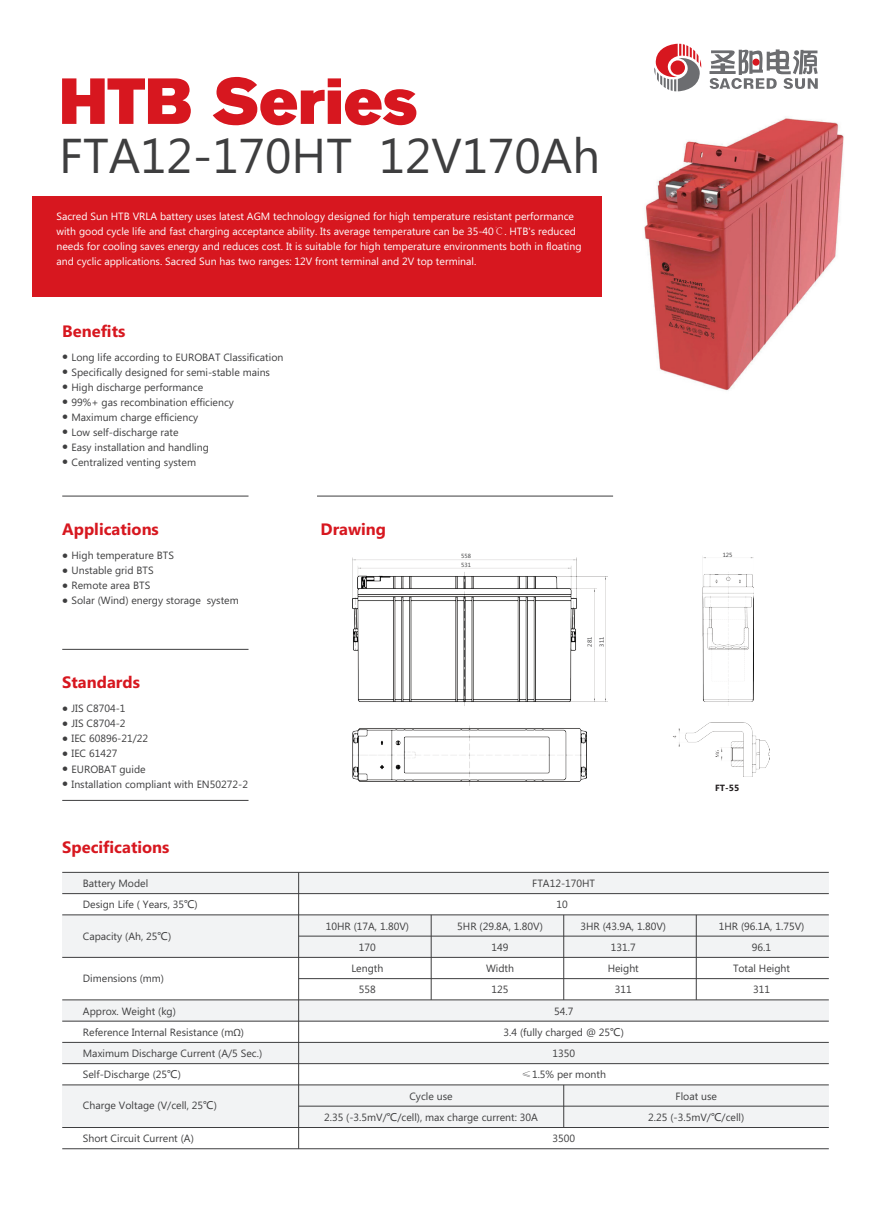
<style>
.page{position:relative;width:893px;height:1212px;background:#fff}
.page>*{position:absolute;margin:0;border:0;box-sizing:border-box;transform-origin:0 0}
.t1{font:64.35px "Akzidenz Grotesk BQ Super";color:#d7171f}
.t2{font:48.9px "Microsoft Phags Pa";color:#3e3e3f}
.t3{font:700 16.5px "Microsoft Phags Pa";color:#d7171f}
.t4{font:10.5px/21px "Microsoft Phags Pa";color:#3e3e3f;text-align:center}
.t5{font:10.5px/15px "Microsoft Phags Pa";color:#fff}
.t6{font:700 9px "Microsoft Phags Pa";color:#231f20}
.t7{font:6px/12px "Microsoft Phags Pa";color:#3e3e3f}
.s1{font-family:"Adobe Song Std";font-weight:300}
.s2{font-family:"Adobe Song Std";font-weight:300;font-size:6px}
.s3{font-family:"Microsoft Ya Hei"}
.s4{font-family:"Myriad Pro"}
</style>
<div class="page">
<div style="left:33px;top:196px;width:580px;height:101px;background:#d7171f"></div>
<svg style="left:654px;top:44px;width:48px;height:47px"></svg>
<svg style="left:709px;top:49px;width:109px;height:40px"></svg>
<div style="left:752px;top:59px;width:7px;height:7px;background:#d7171f;border-radius:50%"></div>
<hr style="left:62px;top:496px;width:187px;height:1px;background:#3e3e3f">
<hr style="left:317px;top:496px;width:296px;height:1px;background:#3e3e3f">
<hr style="left:62px;top:649px;width:187px;height:1px;background:#3e3e3f">
<hr style="left:62px;top:800px;width:187px;height:1px;background:#3e3e3f">
<div style="left:62px;top:1085px;width:767px;height:42px;background:#f2f3f4"></div>
<div style="left:62px;top:872px;width:767px;height:21px;background:#f2f3f4"></div>
<div style="left:62px;top:915px;width:767px;height:42px;background:#f2f3f4"></div>
<div style="left:62px;top:1000px;width:767px;height:21px;background:#f2f3f4"></div>
<div style="left:62px;top:1042px;width:767px;height:21px;background:#f2f3f4"></div>
<hr style="left:62px;top:872px;width:767px;height:1px;background:#3e3e3f">
<hr style="left:62px;top:893px;width:767px;height:1px;background:#3e3e3f">
<hr style="left:62px;top:914px;width:767px;height:1px;background:#3e3e3f">
<hr style="left:299px;top:936px;width:530px;height:1px;background:#3e3e3f">
<hr style="left:62px;top:957px;width:767px;height:1px;background:#3e3e3f">
<hr style="left:299px;top:978px;width:530px;height:1px;background:#3e3e3f">
<hr style="left:62px;top:999px;width:767px;height:1px;background:#3e3e3f">
<hr style="left:62px;top:1021px;width:767px;height:1px;background:#3e3e3f">
<hr style="left:62px;top:1042px;width:767px;height:1px;background:#3e3e3f">
<hr style="left:62px;top:1063px;width:767px;height:1px;background:#3e3e3f">
<hr style="left:62px;top:1084px;width:767px;height:1px;background:#3e3e3f">
<hr style="left:62px;top:1127px;width:767px;height:1px;background:#3e3e3f">
<hr style="left:62px;top:1148px;width:767px;height:1px;background:#3e3e3f">
<hr style="left:299px;top:1106px;width:530px;height:1px;background:#3e3e3f">
<hr style="left:298px;top:872px;width:1px;height:277px;background:#3e3e3f">
<hr style="left:431px;top:915px;width:1px;height:85px;background:#3e3e3f">
<hr style="left:563px;top:915px;width:1px;height:85px;background:#3e3e3f">
<hr style="left:696px;top:915px;width:1px;height:85px;background:#3e3e3f">
<hr style="left:563px;top:1085px;width:1px;height:42px;background:#3e3e3f">
<img style="left:673px;top:722px;width:96px;height:54px">
<img style="left:602px;top:118px;width:242px;height:273px">
<img style="left:353px;top:557px;width:254px;height:149px">
<img style="left:702px;top:557px;width:52px;height:145px">
<img style="left:353px;top:725px;width:234px;height:60px">
<h1 class="t1" style="left:59px;top:64px;width:360px">HTB Series</h1>
<h2 class="t2" style="left:59px;top:122px;width:542px">FTA12-170HT 12V170Ah</h2>
<p class="t5" style="left:57px;top:208px;width:526px">Sacred Sun HTB VRLA battery uses latest AGM technology designed for high temperature resistant performance with good cycle life and fast charging acceptance ability. Its average temperature can be 35-40<span class="s1">℃</span>. HTB's reduced needs for cooling saves energy and reduces cost. It is suitable for high temperature environments both in floating and cyclic applications. Sacred Sun has two ranges: 12V front terminal and 2V top terminal.</p>
<h3 class="t3" style="left:62px;top:319px;width:65px">Benefits</h3>
<p class="t4" style="left:62px;top:346px;width:223px"><span class="s2">●</span> Long life according to EUROBAT Classification</p>
<p class="t4" style="left:62px;top:361px;width:209px"><span class="s2">●</span> Specifically designed for semi-stable mains</p>
<p class="t4" style="left:62px;top:376px;width:142px"><span class="s2">●</span> High discharge performance</p>
<p class="t4" style="left:62px;top:391px;width:173px"><span class="s2">●</span> 99%+ gas recombination efficiency</p>
<p class="t4" style="left:62px;top:406px;width:138px"><span class="s2">●</span> Maximum charge efficiency</p>
<p class="t4" style="left:62px;top:421px;width:118px"><span class="s2">●</span> Low self-discharge rate</p>
<p class="t4" style="left:62px;top:436px;width:148px"><span class="s2">●</span> Easy installation and handling</p>
<p class="t4" style="left:62px;top:451px;width:135px"><span class="s2">●</span> Centralized venting system</p>
<h3 class="t3" style="left:62px;top:517px;width:98px">Applications</h3>
<p class="t4" style="left:62px;top:544px;width:113px"><span class="s2">●</span> High temperature BTS</p>
<p class="t4" style="left:62px;top:559px;width:93px"><span class="s2">●</span> Unstable grid BTS</p>
<p class="t4" style="left:62px;top:574px;width:89px"><span class="s2">●</span> Remote area BTS</p>
<p class="t4" style="left:62px;top:589px;width:178px"><span class="s2">●</span> Solar (Wind) energy storage system</p>
<h3 class="t3" style="left:62px;top:671px;width:79px">Standards</h3>
<p class="t4" style="left:62px;top:698px;width:65px"><span class="s2">●</span> JIS C8704-1</p>
<p class="t4" style="left:62px;top:713px;width:65px"><span class="s2">●</span> JIS C8704-2</p>
<p class="t4" style="left:62px;top:728px;width:88px"><span class="s2">●</span> IEC 60896-21/22</p>
<p class="t4" style="left:62px;top:743px;width:57px"><span class="s2">●</span> IEC 61427</p>
<p class="t4" style="left:62px;top:758px;width:85px"><span class="s2">●</span> EUROBAT guide</p>
<p class="t4" style="left:62px;top:773px;width:187px"><span class="s2">●</span> Installation compliant with EN50272-2</p>
<h3 class="t3" style="left:62px;top:835px;width:109px">Specifications</h3>
<p class="t4" style="left:83px;top:872px;width:116px;text-align:left">Battery Model<br>Design Life ( Years, 35<span class="s3">℃</span>)</p>
<p class="t4" style="left:83px;top:925px;width:90px">Capacity (Ah, 25<span class="s3">℃</span>)</p>
<p class="t4" style="left:83px;top:967px;width:83px">Dimensions (mm)</p>
<p class="t4" style="left:83px;top:1000px;width:181px;text-align:left">Approx. Weight (kg)<br>Reference Internal Resistance (m<span class="s4">Ω</span>)<br>Maximum Discharge Current (A/5 Sec.)<br>Self-Discharge (25<span class="s3">℃</span>)</p>
<p class="t4" style="left:83px;top:1094px;width:136px">Charge Voltage (V/cell, 25<span class="s3">℃</span>)</p>
<p class="t4" style="left:83px;top:1127px;width:112px">Short Circuit Current (A)</p>
<h3 class="t3" style="left:320px;top:517px;width:67px">Drawing</h3>
<p class="t7" style="left:461px;top:550px;width:11px">558</p>
<p class="t7" style="left:461px;top:558px;width:11px">531</p>
<p class="t7" style="left:583px;top:647px;width:11px;rotate:-90deg">281<br>311</p>
<p class="t4" style="left:532px;top:872px;width:64px">FTA12-170HT<br>10</p>
<p class="t7" style="left:723px;top:549px;width:11px">125</p>
<p class="t6" style="left:715px;top:781px;width:25px">FT-55</p>
<p class="t4" style="left:326px;top:915px;width:85px">10HR (17A, 1.80V)<br>170<br>Length<br>558</p>
<p class="t4" style="left:457px;top:915px;width:87px">5HR (29.8A, 1.80V)<br>149<br>Width<br>125</p>
<p class="t4" style="left:580px;top:915px;width:87px">3HR (43.9A, 1.80V)<br>131.7<br>Height<br>311</p>
<p class="t4" style="left:719px;top:915px;width:87px">1HR (96.1A, 1.75V)<br>96.1<br>Total Height<br>311</p>
<p class="t4" style="left:504px;top:1000px;width:122px">54.7<br>3.4 (fully charged @ 25<span class="s3">℃</span>)<br>1350<br><span class="s1">≤</span>1.5% per month</p>
<p class="t4" style="left:324px;top:1085px;width:215px">Cycle use<br>2.35 (-3.5mV/<span class="s3">℃</span>/cell), max charge current: 30A</p>
<p class="t4" style="left:648px;top:1085px;width:97px">Float use<br>2.25 (-3.5mV/<span class="s3">℃</span>/cell)</p>
<p class="t4" style="left:552px;top:1127px;width:24px">3500</p>
</div>
